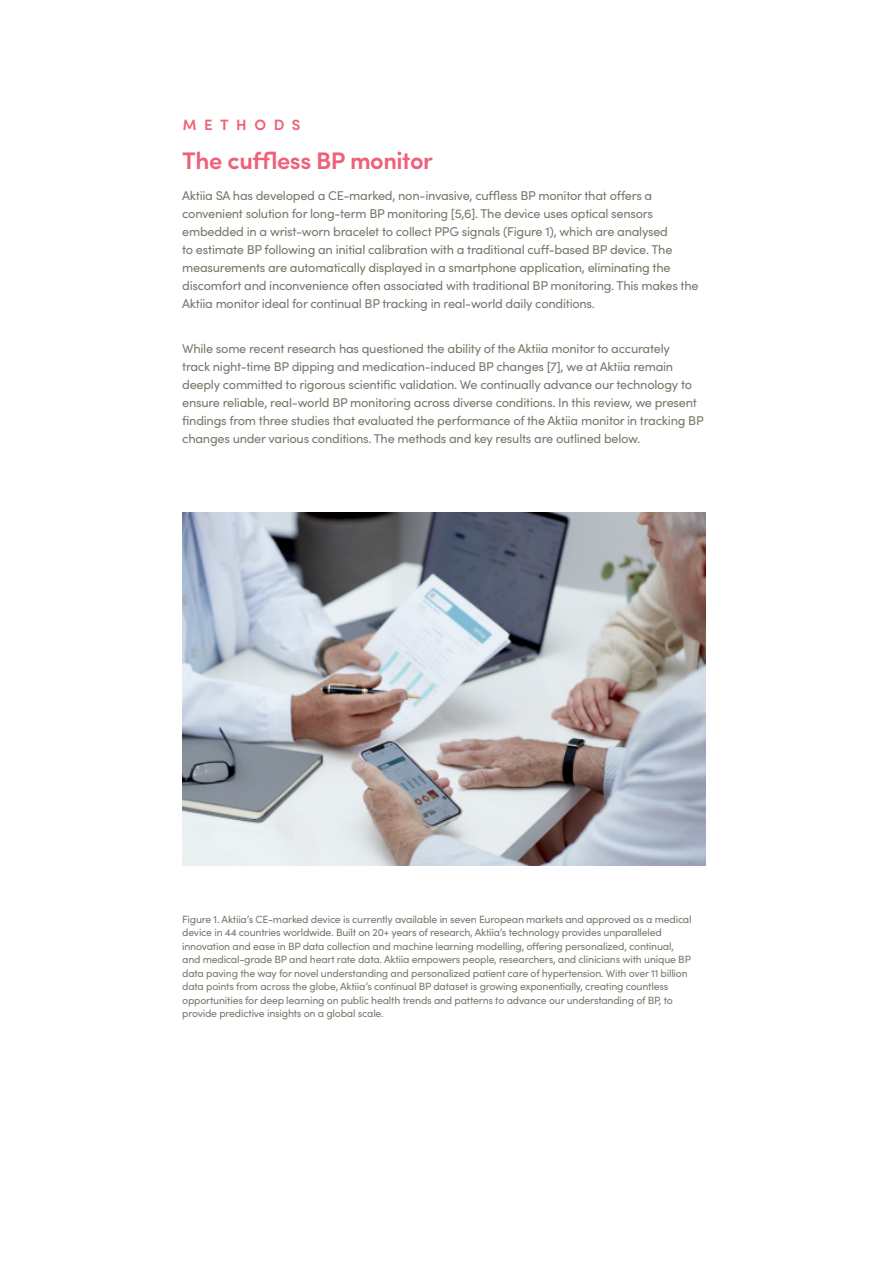
<style>
.page{position:relative;width:893px;height:1263px;background:#fff}
.page>*{position:absolute;margin:0;border:0;box-sizing:border-box;transform-origin:0 0}
.t1{font:600 24px "Sofia Pro";letter-spacing:-.02em;color:#ef6079}
.t2{font:600 15px "Sofia Pro";letter-spacing:.5em;color:#ef6079}
.t3{font:12.75px/18px "Sofia Pro";letter-spacing:-.02em;color:#77796b}
.t4{font:10.5px/13.5px "Sofia Pro";letter-spacing:-.02em;color:#77796b}
</style>
<div class="page">
<img style="left:182px;top:512px;width:523px;height:354px">
<p class="t2" style="left:183px;top:114px;width:119px">METHODS</p>
<p class="t1" style="left:182px;top:142px;width:252px">The cuffless BP monitor</p>
<p class="t3" style="left:182px;top:186px;width:518px">Aktiia SA has developed a CE-marked, non-invasive, cuffless BP monitor that offers a convenient solution for long-term BP monitoring [5,6]. The device uses optical sensors embedded in a wrist-worn bracelet to collect PPG signals (Figure 1), which are analysed<br>to estimate BP following an initial calibration with a traditional cuff-based BP device. The measurements are automatically displayed in a smartphone application, eliminating the discomfort and inconvenience often associated with traditional BP monitoring. This makes the Aktiia monitor ideal for continual BP tracking in real-world daily conditions.</p>
<p class="t3" style="left:182px;top:338px;width:523px">While some recent research has questioned the ability of the Aktiia monitor to accurately<br>track night-time BP dipping and medication-induced BP changes [7], we at Aktiia remain deeply committed to rigorous scientific validation. We continually advance our technology to ensure reliable, real-world BP monitoring across diverse conditions. In this review, we present findings from three studies that evaluated the performance of the Aktiia monitor in tracking BP changes under various conditions. The methods and key results are outlined below.</p>
<p class="t4" style="left:182px;top:911px;width:511px">Figure 1. Aktiia’s CE-marked device is currently available in seven European markets and approved as a medical device in 44 countries worldwide. Built on 20+ years of research, Aktiia’s technology provides unparalleled innovation and ease in BP data collection and machine learning modelling, offering personalized, continual, and medical-grade BP and heart rate data. Aktiia empowers people, researchers, and clinicians with unique BP data paving the way for novel understanding and personalized patient care of hypertension. With over 11 billion data points from across the globe, Aktiia’s continual BP dataset is growing exponentially, creating countless opportunities for deep learning on public health trends and patterns to advance our understanding of BP, to provide predictive insights on a global scale.</p>
</div>
